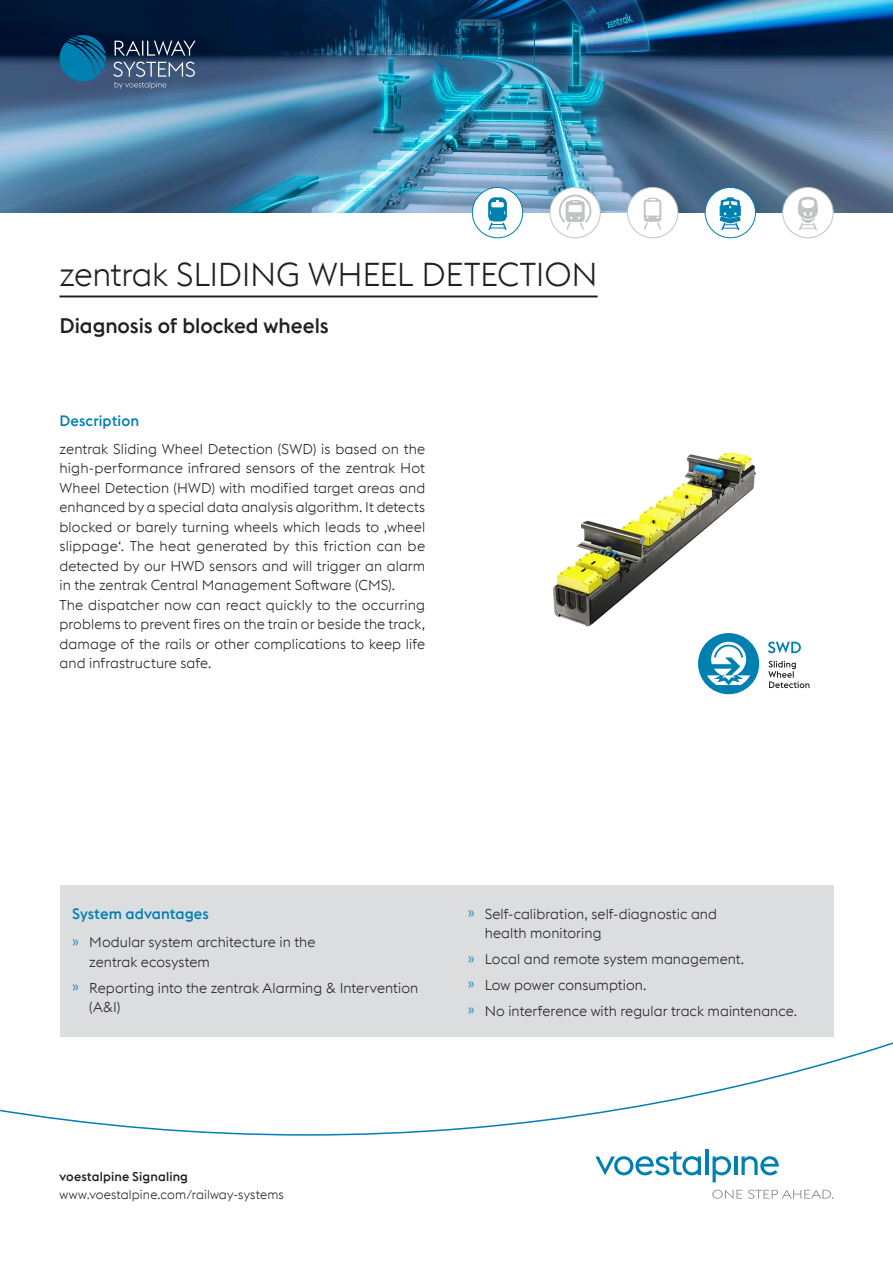
<style>
.page{position:relative;width:893px;height:1263px;background:#fff}
.page>*{position:absolute;margin:0;border:0;box-sizing:border-box;transform-origin:0 0}
.HL-1-schwarz{font:300 33px "voestalpine";letter-spacing:-.01em;color:#231f20}
.Sub-HL-1{font:500 21px "voestalpine";letter-spacing:-.005em;color:#231f20}
.Sub-HL-2-boe{font:500 15px "voestalpine";letter-spacing:.005em;color:#007fb1}
.Copy{font:300 14.25px/19.5px "voestalpine";letter-spacing:.005em;color:#231f20}
.Webadresse{font:300 12.75px "voestalpine";letter-spacing:.01em;color:#231f20}
.Companyname{font:500 12.75px "voestalpine";letter-spacing:.01em;color:#231f20}
.s1{color:#007fb1}
</style>
<div class="page">
<div style="left:60px;top:886px;width:773px;height:151px;background:#dcdddf"></div>
<hr style="left:60px;top:295px;width:538px;height:2px;background:#231f20">
<div style="left:698px;top:633px;width:61px;height:61px;background:#007fb1;border-radius:50%"></div>
<svg style="left:707px;top:642px;width:43px;height:43px"></svg>
<svg style="left:768px;top:661px;width:41px;height:27px"></svg>
<svg style="left:768px;top:642px;width:33px;height:11px"></svg>
<img style="left:553px;top:451px;width:203px;height:176px">
<img style="left:0;top:0;width:893px;height:213px">
<svg style="left:59px;top:34px;width:47px;height:48px;background:#08618d"></svg>
<svg style="left:115px;top:41px;width:81px;height:15px"></svg>
<svg style="left:113px;top:62px;width:82px;height:27px;background:#5b708e"></svg>
<svg style="left:0;top:1042px;width:893px;height:94px"></svg>
<svg style="left:595px;top:1151px;width:106px;height:24px"></svg>
<hr style="left:705px;top:1149px;width:3px;height:26px;background:#007fb1">
<svg style="left:713px;top:1156px;width:18px;height:26px"></svg>
<hr style="left:734px;top:1156px;width:3px;height:19px;background:#007fb1">
<svg style="left:741px;top:1156px;width:38px;height:19px"></svg>
<svg style="left:712px;top:1190px;width:30px;height:9px"></svg>
<svg style="left:748px;top:1190px;width:85px;height:9px"></svg>
<div style="left:705px;top:187px;width:50px;height:51px;background:#fff;border-radius:50%"></div>
<div style="left:705px;top:187px;width:51px;height:51px;border:1px solid #007fb1;border-radius:50%"></div>
<svg style="left:720px;top:197px;width:21px;height:34px"></svg>
<div style="left:472px;top:187px;width:51px;height:51px;background:#fff;border-radius:50%"></div>
<div style="left:472px;top:187px;width:51px;height:51px;border:1px solid #007fb1;border-radius:50%"></div>
<svg style="left:488px;top:197px;width:19px;height:33px"></svg>
<div style="left:783px;top:187px;width:50px;height:51px;background:#fff;border-radius:50%"></div>
<div style="left:782px;top:187px;width:51px;height:51px;border:1px solid #c2c3c3;border-radius:50%"></div>
<svg style="left:798px;top:196px;width:20px;height:34px"></svg>
<div style="left:628px;top:187px;width:50px;height:51px;background:#fff;border-radius:50%"></div>
<div style="left:627px;top:187px;width:51px;height:51px;border:1px solid #c2c3c3;border-radius:50%"></div>
<svg style="left:643px;top:198px;width:19px;height:32px"></svg>
<div style="left:550px;top:187px;width:50px;height:51px;background:#fff;border-radius:50%"></div>
<div style="left:550px;top:187px;width:51px;height:51px;border:1px solid #c2c3c3;border-radius:50%"></div>
<svg style="left:558px;top:194px;width:34px;height:37px"></svg>
<p class="HL-1-schwarz" style="left:60px;top:255px;width:540px">zentrak SLIDING WHEEL DETECTION</p>
<p class="Sub-HL-1" style="left:60px;top:312px;width:271px">Diagnosis of blocked wheels</p>
<p class="Sub-HL-2-boe" style="left:60px;top:411px;width:81px">Description</p>
<p class="Copy" style="left:60px;top:439px;width:367px;text-align:justify">zentrak Sliding Wheel Detection (SWD) is based on the high-performance infrared sensors of the zentrak Hot Wheel Detection (HWD) with modified target areas and enhanced by a special data analysis algorithm. It detects blocked or barely turning wheels which leads to ‚wheel slippage‘. The heat generated by this friction can be detected by our HWD sensors and will trigger an alarm in the zentrak Central Management Software (CMS).</p>
<p class="Copy" style="left:60px;top:595px;width:367px;text-align:justify">The dispatcher now can react quickly to the occurring problems to prevent fires on the train or beside the track, damage of the rails or other complications to keep life and infrastructure safe.</p>
<p class="Sub-HL-2-boe" style="left:72px;top:905px;width:138px">System advantages</p>
<p class="Copy" style="left:89px;top:932px;width:228px;text-indent:-17px"><span class="s1">»</span> Modular system architecture in the zentrak ecosystem</p>
<p class="Copy" style="left:89px;top:978px;width:330px;text-indent:-17px"><span class="s1">»</span> Reporting into the zentrak Alarming &amp; Intervention (A&amp;I)</p>
<p class="Copy" style="left:485px;top:904px;width:234px;text-indent:-17px"><span class="s1">»</span> Self-calibration, self-diagnostic and health monitoring</p>
<p class="Copy" style="left:468px;top:949px;width:278px"><span class="s1">»</span> Local and remote system management.</p>
<p class="Copy" style="left:468px;top:975px;width:180px"><span class="s1">»</span> Low power consumption.</p>
<p class="Copy" style="left:468px;top:1001px;width:331px"><span class="s1">»</span> No interference with regular track maintenance.</p>
<p class="Companyname" style="left:60px;top:1168px;width:130px">voestalpine Signaling</p>
<p class="Webadresse" style="left:60px;top:1187px;width:226px">www.voestalpine.com/railway-systems</p>
</div>
